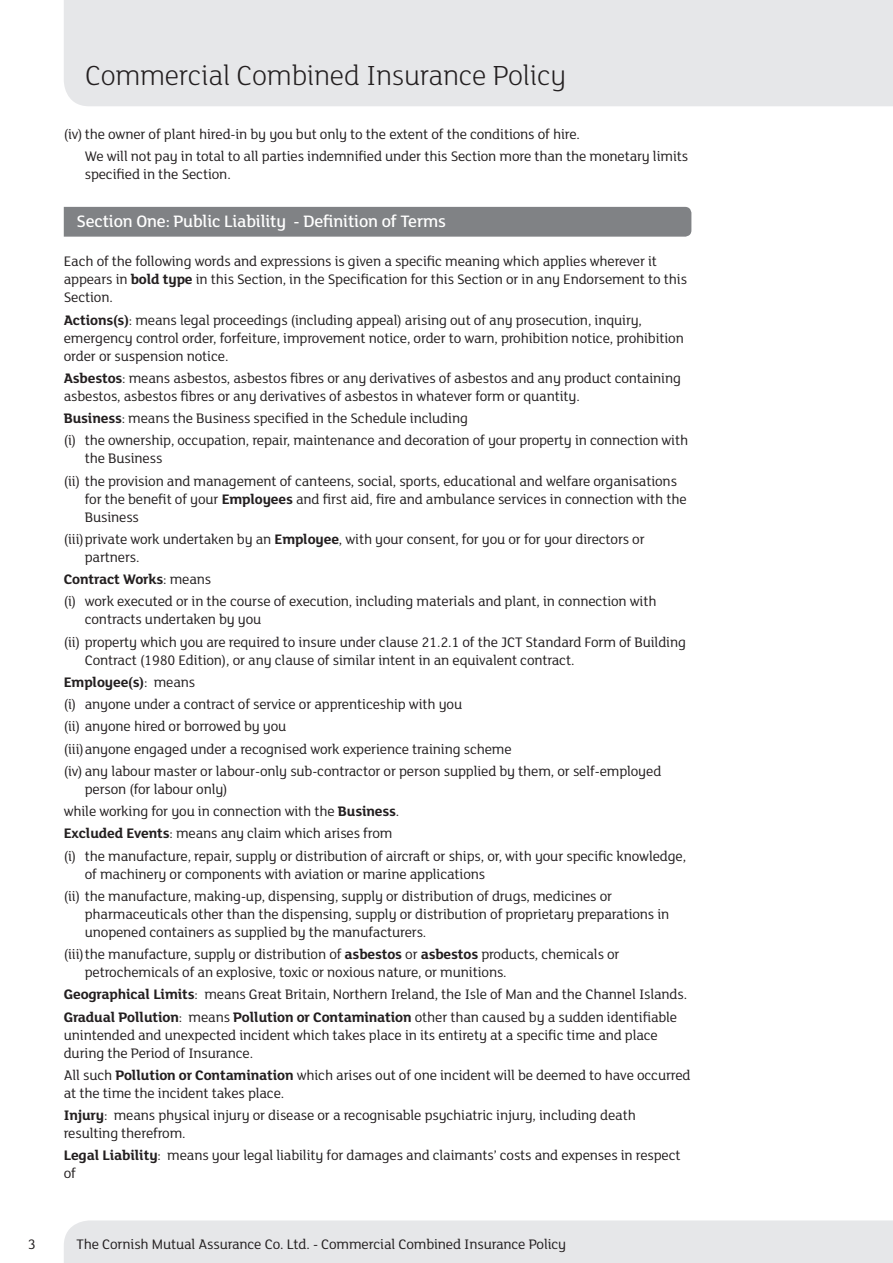
<style>
.page{position:relative;width:893px;height:1263px;background:#fff}
.page>*{position:absolute;margin:0;border:0;box-sizing:border-box;transform-origin:0 0}
.t1{font:300 30px "FS Lola";letter-spacing:-.01em;color:#231f20}
.t2{font:500 18px "FS Lola";letter-spacing:-.01em;color:#fff}
.t3{font:15px/22.2px "FS Lola";letter-spacing:-.01em;color:#231f20}
.s1{font-weight:700}
</style>
<div class="page">
<div style="left:64px;top:1220px;width:829px;height:43px;background:#e6e7e9"></div>
<div style="left:64px;top:0;width:829px;height:106px;background:#e6e7e9"></div>
<div style="left:64px;top:207px;width:627px;height:30px;background:#808285"></div>
<p class="t3" style="left:28px;top:1232px;width:9px">3</p>
<h1 class="t1" style="left:85px;top:55px;width:483px">Commercial Combined Insurance Policy</h1>
<p class="t3" style="left:85px;top:122px;width:605px;text-indent:-21px">(iv)the owner of plant hired-in by you but only to the extent of the conditions of hire.<br>We will not pay in total to all parties indemnified under this Section more than the monetary limits</p>
<p class="t3" style="left:85px;top:162px;width:147px">specified in the Section.</p>
<p class="t2" style="left:77px;top:210px;width:371px">Section One: Public Liability - Definition of Terms</p>
<p class="t3" style="left:64px;top:252px;width:625px;line-height:18px">Each of the following words and expressions is given a specific meaning which applies wherever it appears in <span class="s1">bold type</span> in this Section, in the Specification for this Section or in any Endorsement to this<br>Section.</p>
<p class="t3" style="left:64px;top:310px;width:622px;line-height:18px"><span class="s1">Actions(s)</span>: means legal proceedings (including appeal) arising out of any prosecution, inquiry, emergency control order, forfeiture, improvement notice, order to warn, prohibition notice, prohibition order or suspension notice.</p>
<p class="t3" style="left:64px;top:368px;width:619px;line-height:18px"><span class="s1">Asbestos</span>: means asbestos, asbestos fibres or any derivatives of asbestos and any product containing asbestos, asbestos fibres or any derivatives of asbestos in whatever form or quantity.</p>
<p class="t3" style="left:64px;top:406px;width:626px"><span class="s1">Business</span>: means the Business specified in the Schedule including<br>(i) the ownership, occupation, repair, maintenance and decoration of your property in connection with</p>
<p class="t3" style="left:64px;top:447px;width:615px;text-indent:21px">the Business<br>(ii) the provision and management of canteens, social, sports, educational and welfare organisations</p>
<p class="t3" style="left:85px;top:489px;width:603px;line-height:18px">for the benefit of your <span class="s1">Employees</span> and first aid, fire and ambulance services in connection with the<br>Business</p>
<p class="t3" style="left:85px;top:529px;width:561px;line-height:18px;text-indent:-21px">(iii)private work undertaken by an <span class="s1">Employee</span>, with your consent, for you or for your directors or partners.</p>
<p class="t3" style="left:64px;top:567px;width:594px"><span class="s1">Contract Works</span>: means<br>(i) work executed or in the course of execution, including materials and plant, in connection with</p>
<p class="t3" style="left:64px;top:608px;width:624px;text-indent:21px">contracts undertaken by you<br>(ii) property which you are required to insure under clause 21.2.1 of the JCT Standard Form of Building</p>
<p class="t3" style="left:64px;top:648px;width:599px;text-indent:21px">Contract (1980 Edition), or any clause of similar intent in an equivalent contract.<br><span class="s1">Employee(s)</span>: means<br>(i) anyone under a contract of service or apprenticeship with you<br>(ii) anyone hired or borrowed by you<br>(iii)anyone engaged under a recognised work experience training scheme<br>(iv) any labour master or labour-only sub-contractor or person supplied by them, or self-employed</p>
<p class="t3" style="left:64px;top:777px;width:624px;text-indent:21px">person (for labour only)<br>while working for you in connection with the <span class="s1">Business</span>.<br><span class="s1">Excluded Events</span>: means any claim which arises from<br>(i) the manufacture, repair, supply or distribution of aircraft or ships, or, with your specific knowledge,</p>
<p class="t3" style="left:64px;top:862px;width:550px;text-indent:21px">of machinery or components with aviation or marine applications<br>(ii) the manufacture, making-up, dispensing, supply or distribution of drugs, medicines or</p>
<p class="t3" style="left:85px;top:904px;width:586px;line-height:18px">pharmaceuticals other than the dispensing, supply or distribution of proprietary preparations in unopened containers as supplied by the manufacturers.</p>
<p class="t3" style="left:85px;top:944px;width:536px;line-height:18px;text-indent:-21px">(iii)the manufacture, supply or distribution of <span class="s1">asbestos</span> or <span class="s1">asbestos</span> products, chemicals or petrochemicals of an explosive, toxic or noxious nature, or munitions.</p>
<p class="t3" style="left:64px;top:983px;width:625px"><span class="s1">Geographical Limits</span>: means Great Britain, Northern Ireland, the Isle of Man and the Channel Islands.<br><span class="s1">Gradual Pollution</span>: means <span class="s1">Pollution or Contamination</span> other than caused by a sudden identifiable</p>
<p class="t3" style="left:64px;top:1025px;width:596px;line-height:18px">unintended and unexpected incident which takes place in its entirety at a specific time and place during the Period of Insurance.</p>
<p class="t3" style="left:64px;top:1065px;width:628px;line-height:18px">All such <span class="s1">Pollution or Contamination</span> which arises out of one incident will be deemed to have occurred at the time the incident takes place.</p>
<p class="t3" style="left:64px;top:1105px;width:574px;line-height:18px"><span class="s1">Injury</span>: means physical injury or disease or a recognisable psychiatric injury, including death resulting therefrom.</p>
<p class="t3" style="left:64px;top:1146px;width:618px;line-height:18px"><span class="s1">Legal Liability</span>: means your legal liability for damages and claimants’ costs and expenses in respect of</p>
<p class="t3" style="left:77px;top:1232px;width:491px">The Cornish Mutual Assurance Co. Ltd. - Commercial Combined Insurance Policy</p>
</div>
